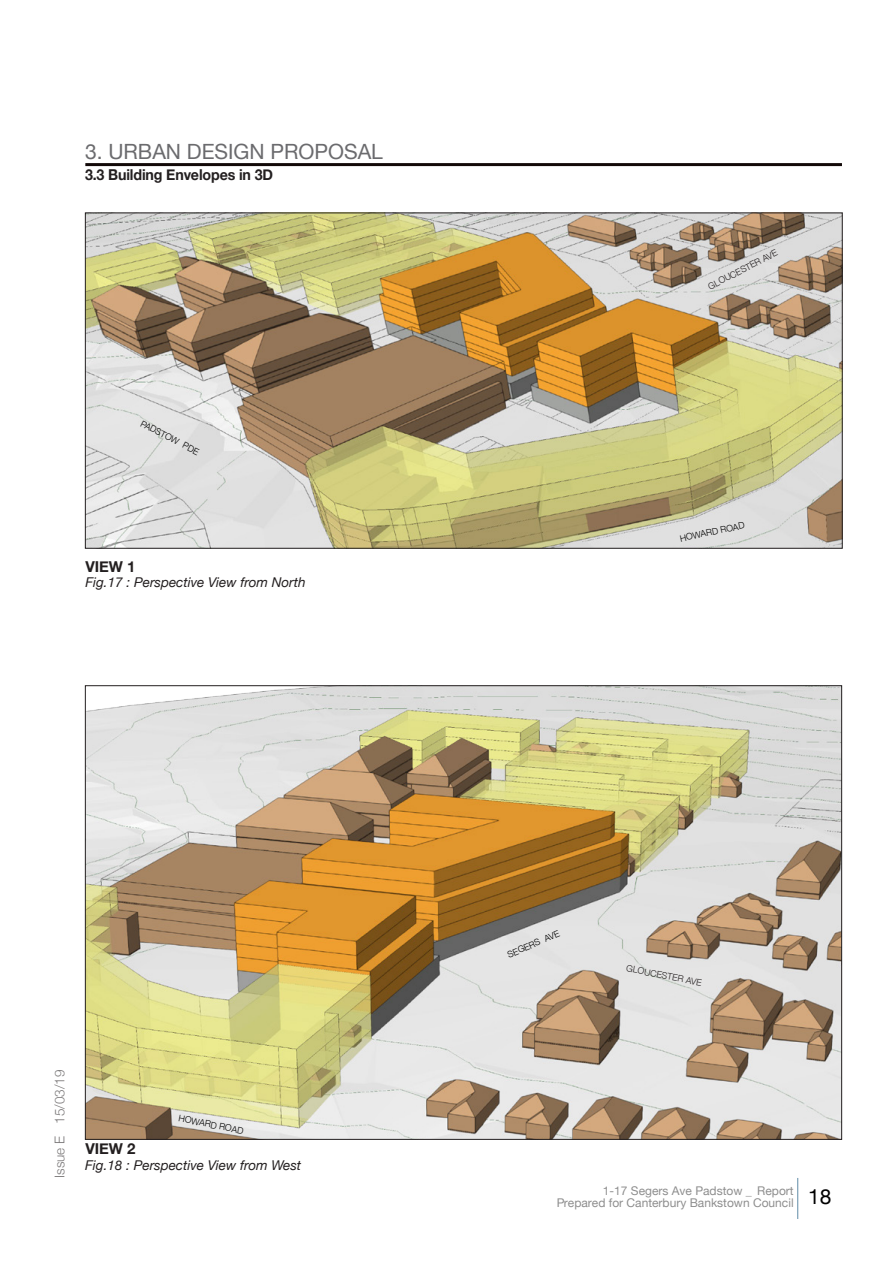
<style>
.page{position:relative;width:893px;height:1263px;background:#fff}
.page>*{position:absolute;margin:0;border:0;box-sizing:border-box;transform-origin:0 0}
.t1{font:21px "Helvetica Neue";color:#6b6b6e}
.Heading{font:700 15px "Helvetica Neue";letter-spacing:-.01em;color:#231f20;scale:.95 1}
.Heading-2{font:700 15px "Helvetica Neue";letter-spacing:-.01em;color:#231f20}
.t2{font:italic 13.5px "Helvetica Neue";color:#231f20}
.t3{font:300 13.5px "Helvetica Neue";color:#231f20}
.t4{font:12px/11.6px "Helvetica Neue";color:#797979}
.t5{font:300 9px "Helvetica Neue";color:#000}
.t6{font:300 9px "Helvetica Neue";color:#231f20}
</style>
<div class="page">
<hr style="left:85px;top:163px;width:757px;height:3px;background:#120908">
<hr style="left:797px;top:1178px;width:1px;height:41px;background:#608ca7">
<img style="left:87px;top:687px;width:753px;height:451px">
<img style="left:87px;top:215px;width:753px;height:332px">
<p class="t1" style="left:85px;top:136px;width:299px">3. URBAN DESIGN PROPOSAL</p>
<p class="Heading" style="left:85px;top:163px;width:199px">3.3 Building Envelopes in 3D</p>
<p class="t5" style="left:144px;top:416px;width:66px;rotate:27deg">PADSTOW PDE</p>
<p class="Heading-2" style="left:85px;top:555px;width:52px">VIEW 1</p>
<p class="t2" style="left:85px;top:572px;width:222px">Fig.17 : Perspective View from North</p>
<p class="t6" style="left:705px;top:280px;width:78px;rotate:-27deg">GLOUCESTER AVE</p>
<p class="t5" style="left:679px;top:531px;width:67px;rotate:-12deg">HOWARD ROAD</p>
<p class="t3" style="left:49px;top:1178px;width:110px;rotate:-90deg">Issue E 15/03/19</p>
<p class="Heading-2" style="left:85px;top:1137px;width:52px">VIEW 2</p>
<p class="t5" style="left:180px;top:1111px;width:67px;rotate:11deg">HOWARD ROAD</p>
<p class="t2" style="left:85px;top:1155px;width:217px">Fig.18 : Perspective View from West</p>
<p class="t5" style="left:505px;top:948px;width:57px;rotate:-23deg">SEGERS AVE</p>
<p class="t6" style="left:628px;top:961px;width:78px;rotate:11deg">GLOUCESTER AVE</p>
<p class="t4" style="left:556px;top:1186px;width:277px;text-indent:47px">1-17 Segers Ave Padstow _ Report<br>Prepared for Canterbury Bankstown Council <sup>18</sup></p>
</div>
